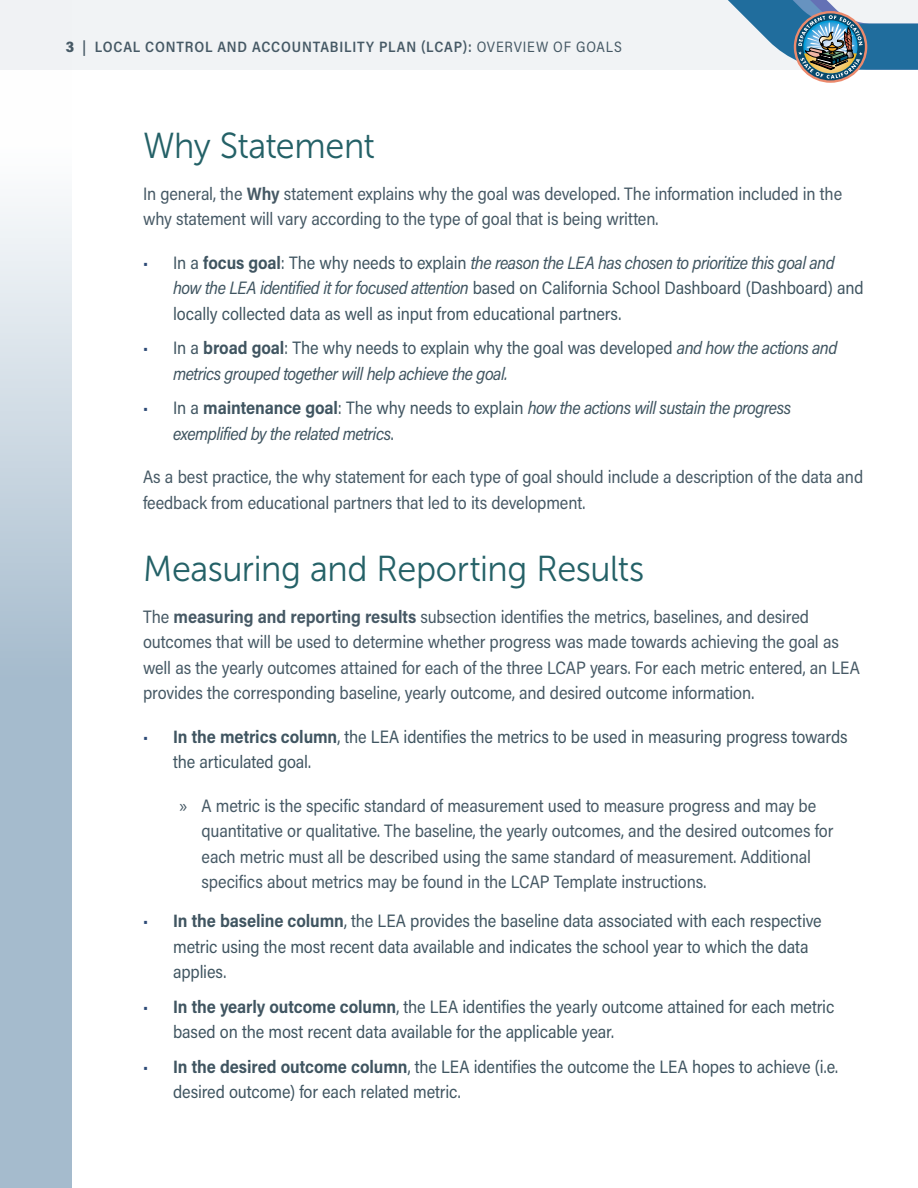
<style>
.page{position:relative;width:918px;height:1188px;background:#fff}
.page>*{position:absolute;margin:0;border:0;box-sizing:border-box;transform-origin:0 0}
.t1{font:36px "Museo Sans 300";letter-spacing:-.015em;color:#246167;scale:.95 1}
.Body{font:18px/25.5px "Acumin Pro Semi Cond";letter-spacing:-.01em;color:#465965;scale:.95 1}
.t2{font:18px/25.5px "Acumin Pro Semi Cond";letter-spacing:-.01em;color:#405561;scale:.95 1}
.t3{font:italic 18px/25.5px "Acumin Pro Semi Cond";letter-spacing:-.03em;color:#405561;scale:.95 1}
.Body__Span_Columns{font:18px/25.5px "Acumin Pro Semi Cond";letter-spacing:-.01em;color:#465965;scale:.95 1}
.t4{font:600 15px "Acumin Pro Semi Cond";letter-spacing:.055em;color:#465965;scale:.95 1}
.s1{font-weight:900}
.s2{font-weight:400}
.s3{font-weight:700}
.s4{color:#2c4a76}
.s5{font-style:italic}
.s6{font-style:normal;color:#2c4a76}
.s7{font-style:normal}
.s8{font-weight:700;font-style:normal}
</style>
<div class="page">
<div style="left:0;top:0;width:918px;height:70px;background:#f1f3f5"></div>
<svg style="left:0;top:202px;width:72px;height:986px;background:#b8c9d7"></svg>
<svg style="left:728px;top:0;width:190px;height:79px"></svg>
<p class="t4" style="left:66px;top:37px;width:587px"><span class="s1">3</span> | LOCAL CONTROL AND ACCOUNTABILITY PLAN (LCAP): <span class="s2">OVERVIEW OF GOALS</span></p>
<h2 class="t1" style="left:143px;top:126px;width:246px">Why Statement</h2>
<p class="Body__Span_Columns" style="left:143px;top:180px;width:737px">In general, the <span class="s3">Why</span> statement explains why the goal was developed. The information included in the why statement will vary according to the type of goal that is being written.</p>
<p class="t2" style="left:173px;top:249px;width:729px;text-indent:-30px"><span class="s4">•</span> In a <span class="s3">focus goal</span>: The why needs to explain <span class="s5">the reason the LEA has chosen to prioritize this goal and how the LEA identified it for focused attention</span> based on California School Dashboard (Dashboard) and locally collected data as well as input from educational partners.</p>
<p class="t3" style="left:173px;top:334px;width:701px;text-indent:-30px"><span class="s6">•</span> <span class="s7">In a</span> <span class="s8">broad goal</span><span class="s7">: The why needs to explain why the goal was developed</span> and how the actions and metrics grouped together will help achieve the goal.</p>
<p class="t3" style="left:173px;top:394px;width:652px;text-indent:-30px"><span class="s6">•</span> <span class="s7">In a</span> <span class="s8">maintenance goal</span><span class="s7">: The why needs to explain</span> how the actions will sustain the progress exemplified by the related metrics<span class="s7">.</span></p>
<p class="Body" style="left:143px;top:463px;width:760px">As a best practice, the why statement for each type of goal should include a description of the data and feedback from educational partners that led to its development.</p>
<h2 class="t1" style="left:143px;top:549px;width:529px">Measuring and Reporting Results</h2>
<p class="Body" style="left:143px;top:603px;width:756px">The <span class="s3">measuring and reporting results</span> subsection identifies the metrics, baselines, and desired outcomes that will be used to determine whether progress was made towards achieving the goal as well as the yearly outcomes attained for each of the three LCAP years. For each metric entered, an LEA provides the corresponding baseline, yearly outcome, and desired outcome information.</p>
<p class="t2" style="left:173px;top:723px;width:712px;text-indent:-30px"><span class="s4">•</span> <span class="s3">In the metrics column</span>, the LEA identifies the metrics to be used in measuring progress towards the articulated goal.</p>
<p class="Body" style="left:202px;top:792px;width:667px;text-indent:-22px">» A metric is the specific standard of measurement used to measure progress and may be quantitative or qualitative. The baseline, the yearly outcomes, and the desired outcomes for each metric must all be described using the same standard of measurement. Additional specifics about metrics may be found in the LCAP Template instructions.</p>
<p class="t2" style="left:173px;top:907px;width:684px;text-indent:-30px"><span class="s4">•</span> <span class="s3">In the baseline column</span>, the LEA provides the baseline data associated with each respective metric using the most recent data available and indicates the school year to which the data applies.</p>
<p class="t2" style="left:173px;top:993px;width:698px;text-indent:-30px"><span class="s4">•</span> <span class="s3">In the yearly outcome column</span>, the LEA identifies the yearly outcome attained for each metric based on the most recent data available for the applicable year.</p>
<p class="t2" style="left:173px;top:1053px;width:702px;text-indent:-30px"><span class="s4">•</span> <span class="s3">In the desired outcome column</span>, the LEA identifies the outcome the LEA hopes to achieve (i.e. desired outcome) for each related metric.</p>
</div>
